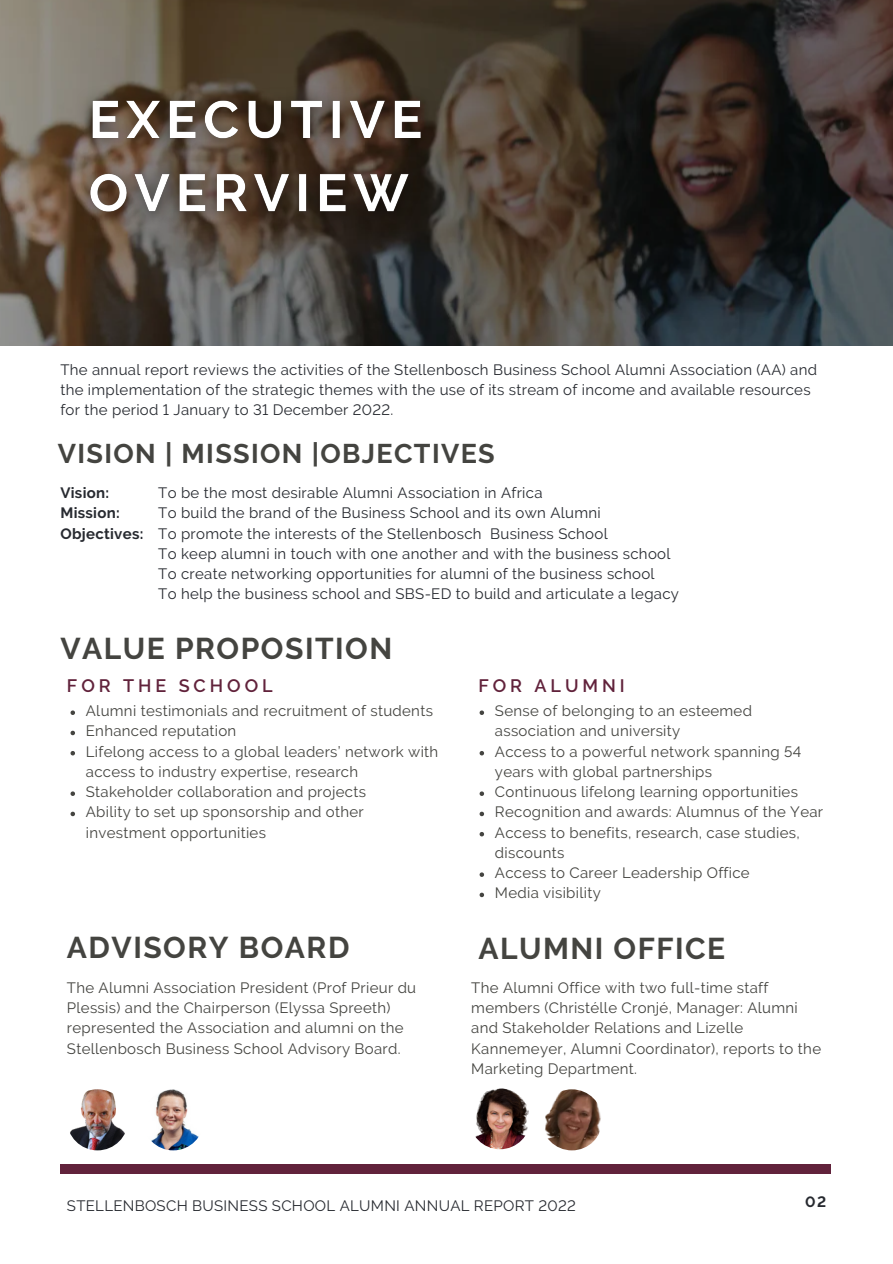
<style>
.page{position:relative;width:893px;height:1264px;background:#fff}
.page>*{position:absolute;margin:0;border:0;box-sizing:border-box;transform-origin:0 0}
.t1{font:700 30px "Raleway";letter-spacing:.05em;color:#444440}
.t2{font:700 27px "Raleway";letter-spacing:.05em;color:#444440}
.t3{font:600 18px "Raleway";letter-spacing:.22em;color:#61223b}
.t4{font:15px/20.2px "Raleway";letter-spacing:.02em;color:#444440}
.t5{font:15px/20.2px "Raleway";letter-spacing:.02em;color:#272a30}
.t6{font:700 15px/20.2px "Raleway";letter-spacing:.02em;color:#272a30}
</style>
<div class="page">
<div style="left:60px;top:1163px;width:770px;height:9px;background:#61223b"></div>
<img style="left:0;top:0;width:892px;height:345px">
<svg style="left:70px;top:710px;width:5px;height:5px"></svg>
<svg style="left:70px;top:730px;width:5px;height:5px"></svg>
<svg style="left:70px;top:751px;width:5px;height:4px"></svg>
<svg style="left:70px;top:791px;width:5px;height:5px"></svg>
<svg style="left:70px;top:811px;width:5px;height:5px"></svg>
<img style="left:67px;top:68px;width:402px;height:181px">
<svg style="left:479px;top:710px;width:5px;height:5px"></svg>
<svg style="left:479px;top:751px;width:5px;height:4px"></svg>
<svg style="left:479px;top:791px;width:5px;height:5px"></svg>
<svg style="left:479px;top:811px;width:5px;height:5px"></svg>
<svg style="left:479px;top:832px;width:5px;height:4px"></svg>
<svg style="left:479px;top:872px;width:5px;height:4px"></svg>
<svg style="left:479px;top:892px;width:5px;height:5px"></svg>
<img style="left:67px;top:1089px;width:61px;height:61px;border-radius:50%">
<img style="left:143px;top:1089px;width:61px;height:61px;border-radius:50%">
<img style="left:469px;top:1088px;width:61px;height:61px;border-radius:50%">
<img style="left:541px;top:1089px;width:61px;height:61px;border-radius:50%">
<p class="t5" style="left:60px;top:359px;width:758px">The annual report reviews the activities of the Stellenbosch Business School Alumni Association (AA) and the implementation of the strategic themes with the use of its stream of income and available resources for the period 1 January to 31 December 2022.</p>
<h2 class="t2" style="left:58px;top:437px;width:438px">VISION | MISSION |OBJECTIVES</h2>
<p class="t6" style="left:60px;top:483px;width:85px">Vision:<br>Mission:<br>Objectives:</p>
<p class="t5" style="left:158px;top:483px;width:522px">To be the most desirable Alumni Association in Africa<br>To build the brand of the Business School and its own Alumni<br>To promote the interests of the Stellenbosch Business School<br>To keep alumni in touch with one another and with the business school To create networking opportunities for alumni of the business school<br>To help the business school and SBS-ED to build and articulate a legacy</p>
<h1 class="t1" style="left:60px;top:631px;width:333px">VALUE PROPOSITION</h1>
<p class="t3" style="left:67px;top:675px;width:207px">FOR THE SCHOOL</p>
<p class="t3" style="left:478px;top:675px;width:148px">FOR ALUMNI</p>
<p class="t4" style="left:86px;top:700px;width:354px">Alumni testimonials and recruitment of students Enhanced reputation<br>Lifelong access to a global leaders’ network with access to industry expertise, research Stakeholder collaboration and projects<br>Ability to set up sponsorship and other investment opportunities</p>
<p class="t4" style="left:495px;top:700px;width:330px">Sense of belonging to an esteemed association and university<br>Access to a powerful network spanning 54 years with global partnerships<br>Continuous lifelong learning opportunities Recognition and awards: Alumnus of the Year Access to benefits, research, case studies, discounts<br>Access to Career Leadership Office<br>Media visibility</p>
<h1 class="t1" style="left:67px;top:930px;width:284px">ADVISORY BOARD</h1>
<p class="t4" style="left:67px;top:977px;width:351px">The Alumni Association President (Prof Prieur du Plessis) and the Chairperson (Elyssa Spreeth) represented the Association and alumni on the Stellenbosch Business School Advisory Board.</p>
<h1 class="t1" style="left:478px;top:931px;width:248px">ALUMNI OFFICE</h1>
<p class="t4" style="left:471px;top:977px;width:351px">The Alumni Office with two full-time staff members (Christélle Cronjé, Manager: Alumni and Stakeholder Relations and Lizelle Kannemeyer, Alumni Coordinator), reports to the Marketing Department.</p>
<p class="t5" style="left:67px;top:1195px;width:510px">STELLENBOSCH BUSINESS SCHOOL ALUMNI ANNUAL REPORT 2022</p>
<p class="t6" style="left:805px;top:1191px;width:23px">02</p>
</div>
